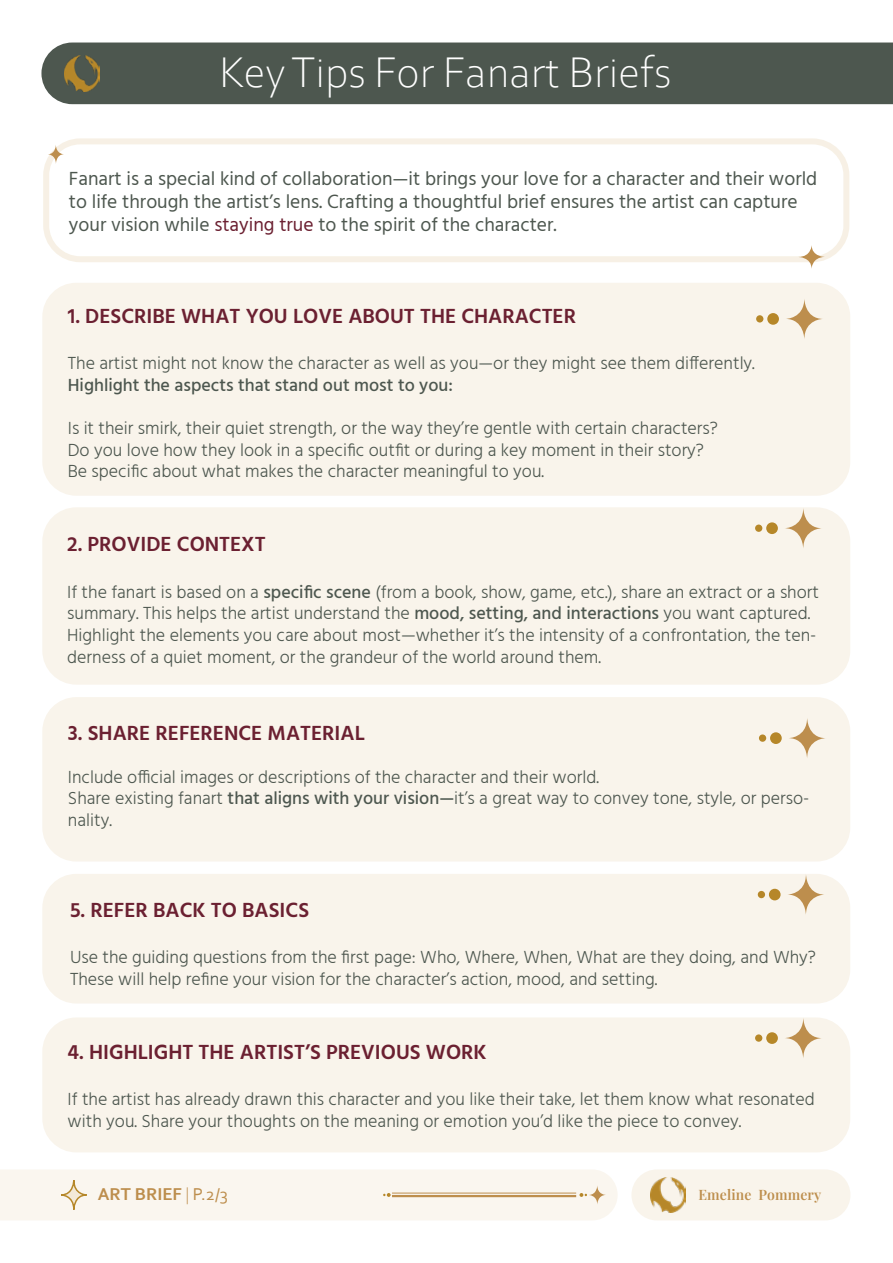
<style>
.page{position:relative;width:893px;height:1263px;background:#fff}
.page>*{position:absolute;margin:0;border:0;box-sizing:border-box;transform-origin:0 0}
.t1{font:300 45px "Corbel";color:#fff}
.t2{font:600 21px "Hind";color:#6b2031}
.t3{font:19.5px/23.4px "Hind";color:#4d574f}
.t4{font:300 18px/21.6px "Hind";color:#4d574f}
.t5{font:500 18px "Hind";color:#4d574f}
.t6{font:700 18px "Corbel";color:#bd8e4d}
.t7{font:14.25px "Playfair Display";letter-spacing:.01em;color:#bd8e4d}
.s1{color:#6b2031}
.s2{font-weight:500}
.s3{font-weight:300}
.s4{font-weight:400}
</style>
<div class="page">
<div style="left:43px;top:138px;width:806px;height:124px;border:6px solid #f3e9d7;border-radius:34px"></div>
<div style="left:41px;top:43px;width:852px;height:61px;background:#4d574f"></div>
<div style="left:631px;top:1169px;width:219px;height:51px;background:#f9f4eb;border-radius:26px"></div>
<div style="left:0;top:1170px;width:618px;height:50px;background:#faf6ef"></div>
<img style="left:651px;top:1177px;width:35px;height:35px">
<svg style="left:61px;top:1180px;width:26px;height:30px"></svg>
<div style="left:60px;top:1179px;width:27px;height:31px;border:2px solid #b58729;border-radius:50%"></div>
<svg style="left:798px;top:245px;width:27px;height:24px"></svg>
<svg style="left:48px;top:144px;width:16px;height:20px"></svg>
<img style="left:64px;top:56px;width:35px;height:35px">
<div style="left:42px;top:1017px;width:808px;height:135px;background:#f9f4eb;border-radius:34px"></div>
<svg style="left:784px;top:1017px;width:38px;height:42px"></svg>
<div style="left:766px;top:1032px;width:12px;height:12px;background:#b68729;border-radius:50%"></div>
<div style="left:755px;top:1034px;width:7px;height:8px;background:#b68729;border-radius:50%"></div>
<div style="left:42px;top:874px;width:808px;height:129px;background:#f9f4eb;border-radius:34px"></div>
<svg style="left:787px;top:874px;width:38px;height:41px"></svg>
<div style="left:769px;top:889px;width:12px;height:11px;background:#b68729;border-radius:50%"></div>
<div style="left:758px;top:891px;width:7px;height:7px;background:#b68729;border-radius:50%"></div>
<div style="left:42px;top:697px;width:808px;height:164px;background:#f9f4eb;border-radius:34px"></div>
<svg style="left:788px;top:717px;width:38px;height:42px"></svg>
<div style="left:770px;top:732px;width:12px;height:12px;background:#b68729;border-radius:50%"></div>
<div style="left:759px;top:734px;width:7px;height:8px;background:#b68729;border-radius:50%"></div>
<div style="left:42px;top:507px;width:808px;height:178px;background:#f9f4eb;border-radius:34px"></div>
<svg style="left:784px;top:507px;width:38px;height:42px"></svg>
<div style="left:766px;top:522px;width:12px;height:12px;background:#b68729;border-radius:50%"></div>
<div style="left:755px;top:524px;width:7px;height:8px;background:#b68729;border-radius:50%"></div>
<div style="left:42px;top:283px;width:808px;height:213px;background:#f9f4eb;border-radius:34px"></div>
<svg style="left:785px;top:298px;width:38px;height:42px"></svg>
<div style="left:767px;top:313px;width:12px;height:12px;background:#b68729;border-radius:50%"></div>
<div style="left:756px;top:315px;width:7px;height:7px;background:#b68729;border-radius:50%"></div>
<h1 class="t1" style="left:219px;top:43px;width:454px">Key Tips For Fanart Briefs</h1>
<p class="t3" style="left:69px;top:167px;width:750px">Fanart is a special kind of collaboration—it brings your love for a character and their world to life through the artist’s lens. Crafting a thoughtful brief ensures the artist can capture your vision while <span class="s1">staying true</span> to the spirit of the character.</p>
<p class="t2" style="left:68px;top:301px;width:510px">1. DESCRIBE WHAT YOU LOVE ABOUT THE CHARACTER</p>
<p class="t4" style="left:68px;top:354px;width:688px">The artist might not know the character as well as you—or they might see them differently.</p>
<p class="t5" style="left:68px;top:373px;width:387px">Highlight the aspects that stand out most to you:</p>
<p class="t4" style="left:68px;top:418px;width:652px">Is it their smirk, their quiet strength, or the way they’re gentle with certain characters?<br>Do you love how they look in a specific outfit or during a key moment in their story?<br>Be specific about what makes the character meaningful to you.</p>
<p class="t2" style="left:67px;top:529px;width:200px">2. PROVIDE CONTEXT</p>
<p class="t4" style="left:67px;top:582px;width:753px">If the fanart is based on a <span class="s2">specific scene</span> (from a book, show, game, etc.), share an extract or a short summary. This helps the artist understand the <span class="s2">mood, setting, and interactions</span> you want captured.<br>Highlight the elements you care about most—whether it’s the intensity of a confrontation, the ten&shy;derness of a quiet moment, or the grandeur of the world around them.</p>
<p class="t2" style="left:68px;top:718px;width:298px">3. SHARE REFERENCE MATERIAL</p>
<p class="t4" style="left:68px;top:767px;width:743px">Include official images or descriptions of the character and their world.<br>Share existing fanart <span class="s2">that aligns with your vision—</span>it’s a great way to convey tone, style, or perso&shy;nality.</p>
<p class="t2" style="left:70px;top:895px;width:241px">5. REFER BACK TO BASICS</p>
<p class="t4" style="left:70px;top:947px;width:747px">Use the guiding questions from the first page: Who, Where, When, What are they doing, and Why?<br>These will help refine your vision for the character’s action, mood, and setting.</p>
<p class="t2" style="left:68px;top:1037px;width:421px">4. HIGHLIGHT THE ARTIST’S PREVIOUS WORK</p>
<p class="t4" style="left:68px;top:1089px;width:749px">If the artist has already drawn this character and you like their take, let them know what resonated with you. Share your thoughts on the meaning or emotion you’d like the piece to convey.</p>
<p class="t6" style="left:98px;top:1182px;width:132px">ART BRIEF <span class="s3">|</span> <span class="s4">P.2/3</span></p>
<p class="t7" style="left:698px;top:1183px;width:124px">Emeline Pommery</p>
</div>
